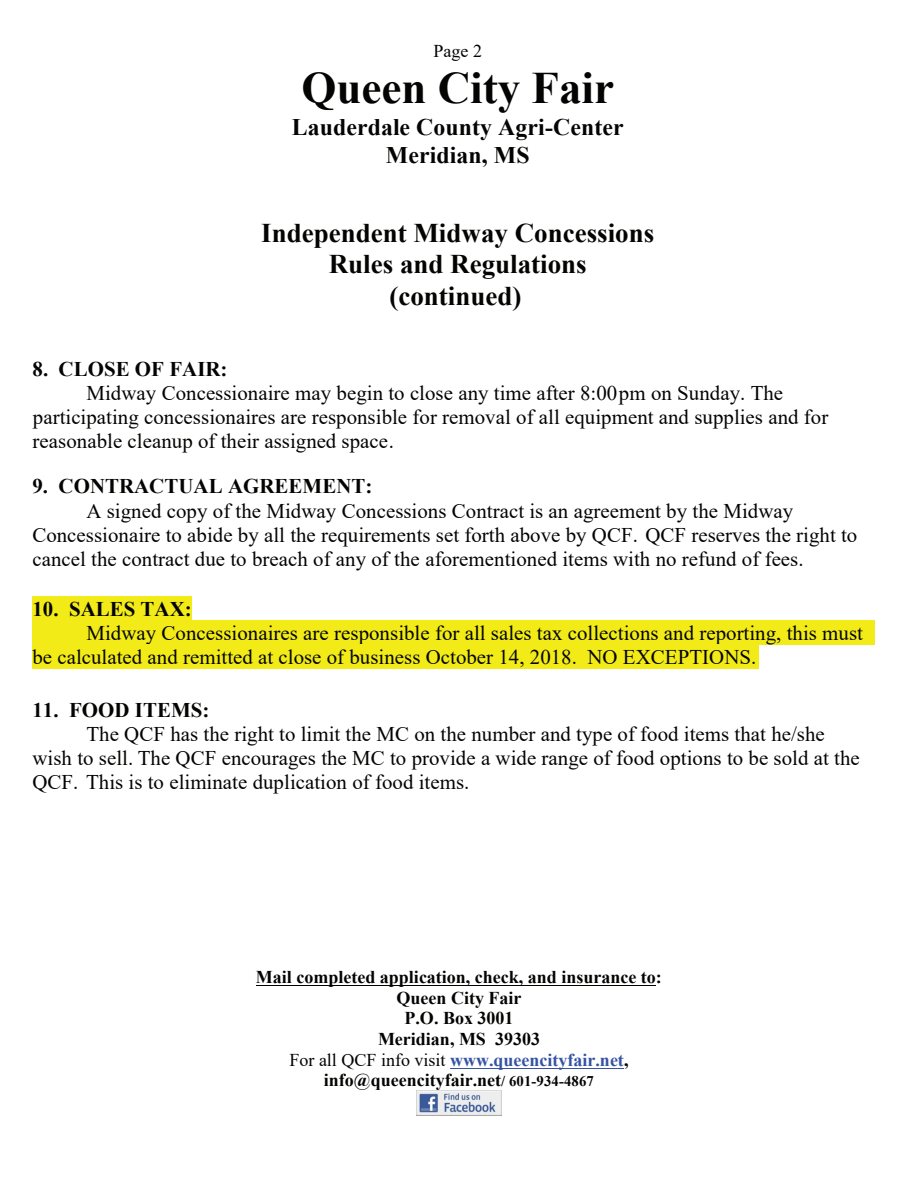
<style>
.page{position:relative;width:918px;height:1188px;background:#fff}
.page>*{position:absolute;margin:0;border:0;box-sizing:border-box;transform-origin:0 0}
.t1{font:700 45px "Times New Roman";color:#040503}
.t2{font:700 27px/31.7px "Times New Roman";color:#040503;text-align:center}
.t3{font:700 23.7px/27.8px "Times New Roman";letter-spacing:.005em;color:#040503;text-align:center}
.t4{font:20.85px/24.2px "Times New Roman";color:#040503}
.t5{font:700 20.85px "Times New Roman";letter-spacing:.005em;color:#040503}
.t6{font:700 18px/20.7px "Times New Roman";color:#040503;text-align:center}
.t7{font:18px "Times New Roman";color:#040503}
.s1{font-weight:400}
.s2{color:#3653a3}
.s3{font-size:14.7px}
</style>
<div class="page">
<div style="left:32px;top:597px;width:160px;height:24px;background:#f2eb17"></div>
<div style="left:32px;top:621px;width:842px;height:24px;background:#f2eb17"></div>
<div style="left:32px;top:645px;width:727px;height:24px;background:#f2eb17"></div>
<hr style="left:256px;top:985px;width:400px;height:1px;background:#040503">
<hr style="left:450px;top:1068px;width:174px;height:1px;background:#3653a3">
<img style="left:416px;top:1090px;width:86px;height:26px">
<p class="t7" style="left:434px;top:38px;width:50px">Page 2</p>
<h1 class="t1" style="left:302px;top:56px;width:314px">Queen City Fair</h1>
<p class="t3" style="left:292px;top:113px;width:333px">Lauderdale County Agri-Center<br>Meridian, MS</p>
<p class="t2" style="left:261px;top:216px;width:395px">Independent Midway Concessions<br>Rules and Regulations (continued)</p>
<p class="t5" style="left:33px;top:354px;width:197px">8. CLOSE OF FAIR:</p>
<p class="t4" style="left:33px;top:380px;width:797px;text-indent:54px">Midway Concessionaire may begin to close any time after 8:00pm on Sunday. The participating concessionaires are responsible for removal of all equipment and supplies and for reasonable cleanup of their assigned space.</p>
<p class="t5" style="left:32px;top:471px;width:342px">9. CONTRACTUAL AGREEMENT:</p>
<p class="t4" style="left:32px;top:498px;width:827px;text-indent:54px">A signed copy of the Midway Concessions Contract is an agreement by the Midway<br>Concessionaire to abide by all the requirements set forth above by QCF. QCF reserves the right to cancel the contract due to breach of any of the aforementioned items with no refund of fees.</p>
<p class="t5" style="left:32px;top:594px;width:161px">10. SALES TAX:</p>
<p class="t4" style="left:32px;top:620px;width:832px;text-indent:54px">Midway Concessionaires are responsible for all sales tax collections and reporting, this must be calculated and remitted at close of business October 14, 2018. NO EXCEPTIONS.</p>
<p class="t5" style="left:32px;top:695px;width:179px">11. FOOD ITEMS:</p>
<p class="t4" style="left:32px;top:721px;width:829px;text-indent:54px">The QCF has the right to limit the MC on the number and type of food items that he/she wish to sell. The QCF encourages the MC to provide a wide range of food options to be sold at the<br>QCF. This is to eliminate duplication of food items.</p>
<p class="t6" style="left:256px;top:966px;width:407px">Mail completed application, check, and insurance to:<br>Queen City Fair<br>P.O. Box 3001<br>Meridian, MS 39303<br><span class="s1">For all QCF info visit</span> <span class="s2">www.queencityfair.net</span>, info@queencityfair.net<span class="s3">/ 601-934-4867</span></p>
</div>
